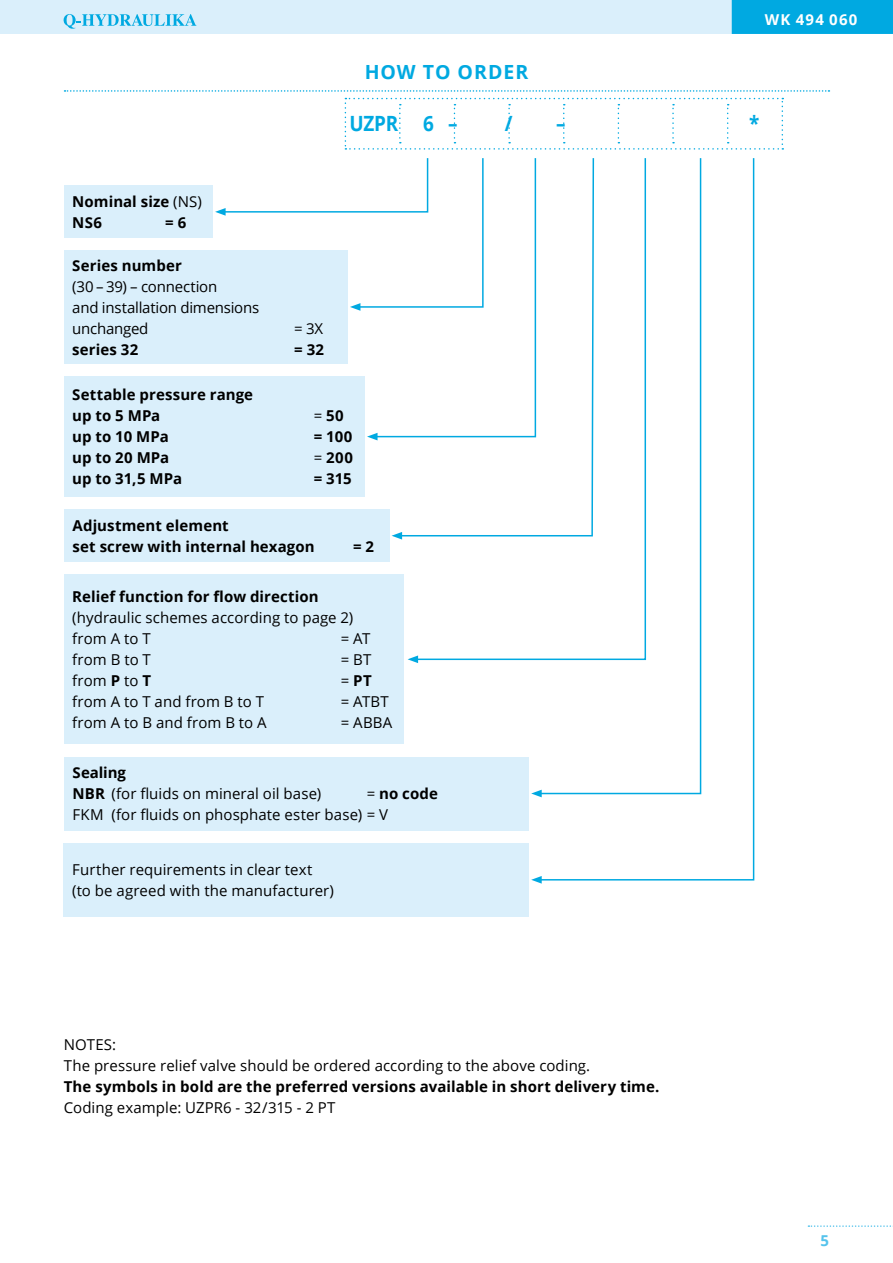
<style>
.page{position:relative;width:893px;height:1263px;background:#fff}
.page>*{position:absolute;margin:0;border:0;box-sizing:border-box;transform-origin:0 0}
.t1{font:700 21px "Open Sans";color:#00a9e1;scale:.9 1}
.t2{font:700 19.5px "Open Sans";letter-spacing:.05em;color:#00a9e1}
.t3{font:15px/21px "Open Sans";letter-spacing:.005em;color:#000}
.t4{font:700 15px/21px "Open Sans";letter-spacing:.005em;color:#000}
.t5{font:15px/21px "Open Sans";letter-spacing:-.015em;color:#000}
.t6{font:700 15px "Open Sans";letter-spacing:.08em;color:#fff}
.t7{font:700 15px "Open Sans";color:#55c3ec}
.s1{font-weight:400}
.s2{font-weight:700}
</style>
<div class="page">
<svg style="left:808px;top:1225px;width:85px;height:2px"></svg>
<div style="left:0;top:0;width:893px;height:34px;background:#daeffb"></div>
<div style="left:732px;top:0;width:161px;height:34px;background:#00a9e1"></div>
<svg style="left:63px;top:14px;width:133px;height:15px"></svg>
<svg style="left:65px;top:90px;width:764px;height:2px"></svg>
<svg style="left:367px;top:433px;width:11px;height:7px"></svg>
<svg style="left:392px;top:532px;width:10px;height:7px"></svg>
<svg style="left:414px;top:158px;width:124px;height:503px"></svg>
<svg style="left:408px;top:655px;width:10px;height:8px"></svg>
<svg style="left:345px;top:98px;width:438px;height:52px"></svg>
<svg style="left:531px;top:791px;width:7px;height:5px"></svg>
<svg style="left:538px;top:158px;width:217px;height:723px"></svg>
<svg style="left:531px;top:876px;width:11px;height:8px"></svg>
<svg style="left:215px;top:158px;width:269px;height:153px"></svg>
<div style="left:64px;top:185px;width:149px;height:53px;background:#daeffb"></div>
<div style="left:64px;top:250px;width:283px;height:114px;background:#daeffb"></div>
<div style="left:64px;top:376px;width:300px;height:121px;background:#daeffb"></div>
<div style="left:64px;top:509px;width:326px;height:53px;background:#daeffb"></div>
<div style="left:64px;top:574px;width:340px;height:170px;background:#daeffb"></div>
<div style="left:64px;top:756px;width:465px;height:74px;background:#daeffb"></div>
<div style="left:64px;top:843px;width:465px;height:74px;background:#daeffb"></div>
<p class="t4" style="left:72px;top:191px;width:131px">Nominal size <span class="s1">(NS)<br></span>NS6</p>
<p class="t4" style="left:165px;top:212px;width:23px">= 6</p>
<p class="t4" style="left:72px;top:254px;width:111px">Series number</p>
<p class="t5" style="left:72px;top:275px;width:188px">(30 – 39) – connection<br>and installation dimensions unchanged</p>
<h2 class="t2" style="left:365px;top:58px;width:165px">HOW TO ORDER</h2>
<h1 class="t1" style="left:349px;top:109px;width:122px">UZPR 6 –</h1>
<h1 class="t1" style="left:505px;top:109px;width:10px">/</h1>
<h1 class="t1" style="left:556px;top:109px;width:12px">–</h1>
<p class="t3" style="left:294px;top:317px;width:30px">= 3X</p>
<p class="t4" style="left:72px;top:338px;width:68px">series 32</p>
<p class="t4" style="left:294px;top:338px;width:31px">= 32</p>
<p class="t4" style="left:72px;top:384px;width:182px">Settable pressure range up to 5 MPa</p>
<p class="t4" style="left:314px;top:405px;width:31px"><span class="s1">=</span> 50</p>
<p class="t4" style="left:72px;top:426px;width:98px">up to 10 MPa</p>
<p class="t4" style="left:314px;top:426px;width:40px">= 100</p>
<p class="t4" style="left:72px;top:447px;width:99px">up to 20 MPa</p>
<p class="t4" style="left:314px;top:447px;width:41px"><span class="s1">=</span> 200</p>
<p class="t4" style="left:72px;top:468px;width:111px">up to 31,5 MPa</p>
<p class="t4" style="left:314px;top:468px;width:40px">= 315</p>
<p class="t4" style="left:73px;top:515px;width:243px">Adjustment element<br>set screw with internal hexagon</p>
<p class="t4" style="left:353px;top:536px;width:23px">= 2</p>
<p class="t4" style="left:72px;top:586px;width:248px">Relief function for flow direction</p>
<p class="t3" style="left:72px;top:607px;width:283px">(hydraulic schemes according to page 2) from A to T</p>
<p class="t3" style="left:341px;top:628px;width:31px">= AT</p>
<p class="t3" style="left:72px;top:649px;width:80px">from B to T</p>
<p class="t3" style="left:341px;top:649px;width:32px">= BT</p>
<p class="t3" style="left:72px;top:670px;width:80px">from <span class="s2">P</span> to <span class="s2">T</span></p>
<p class="t4" style="left:341px;top:670px;width:33px"><span class="s1">=</span> PT</p>
<p class="t3" style="left:72px;top:691px;width:193px">from A to T and from B to T</p>
<p class="t3" style="left:341px;top:691px;width:50px">= ATBT</p>
<p class="t3" style="left:72px;top:712px;width:196px">from A to B and from B to A</p>
<p class="t3" style="left:341px;top:712px;width:53px">= ABBA</p>
<p class="t3" style="left:73px;top:762px;width:250px"><span class="s2">Sealing<br>NBR</span> (for fluids on mineral oil base)</p>
<p class="t3" style="left:73px;top:783px;width:367px;text-indent:294px">= <span class="s2">no code<br></span>FKM (for fluids on phosphate ester base) = V</p>
<p class="t3" style="left:72px;top:859px;width:263px">Further requirements in clear text (to be agreed with the manufacturer)</p>
<p class="t3" style="left:64px;top:1033px;width:528px">NOTES:<br>The pressure relief valve should be ordered according to the above coding.</p>
<p class="t4" style="left:64px;top:1075px;width:597px">The symbols in bold are the preferred versions available in short delivery time.</p>
<p class="t3" style="left:64px;top:1096px;width:273px">Coding example: UZPR6 - 32/315 - 2 PT</p>
<p class="t6" style="left:765px;top:9px;width:94px">WK 494 060</p>
<h1 class="t1" style="left:749px;top:109px;width:13px">*</h1>
<p class="t7" style="left:821px;top:1230px;width:10px">5</p>
</div>
